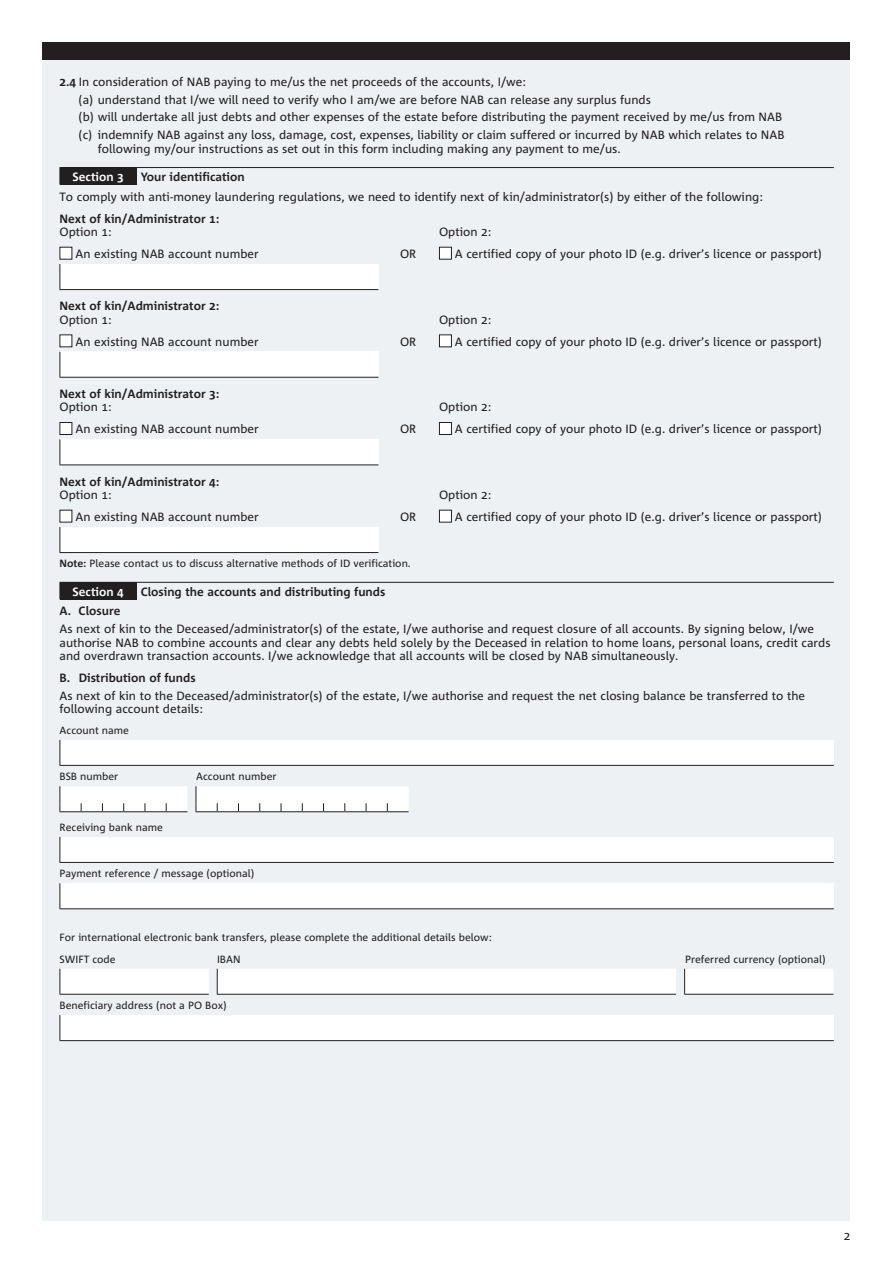
<style>
.page{position:relative;width:893px;height:1263px;background:#fff}
.page>*{position:absolute;margin:0;border:0;box-sizing:border-box;transform-origin:0 0}
.t1{font:12px/17.7px "Corpid";color:#231f20}
.t2{font:700 12px "Corpid";color:#231f20}
.t3{font:700 12px "Corpid";color:#fff}
.t4{font:10.5px/22px "Corpid";color:#231f20}
.s1{font-weight:700}
</style>
<div class="page">
<div style="left:43px;top:60px;width:807px;height:1160px;background:#edf1f3"></div>
<div style="left:60px;top:168px;width:76px;height:17px;background:#231f20"></div>
<hr style="left:60px;top:167px;width:76px;height:1px;background:#231f20">
<hr style="left:136px;top:167px;width:698px;height:1px;background:#231f20">
<svg style="left:136px;top:168px;width:1px;height:17px"></svg>
<div style="left:60px;top:247px;width:12px;height:12px;background:#fff"></div>
<div style="left:439px;top:247px;width:12px;height:12px;background:#fff"></div>
<div style="left:439px;top:247px;width:13px;height:13px;border:1px solid #231f20"></div>
<div style="left:60px;top:264px;width:318px;height:26px;background:#fff"></div>
<svg style="left:60px;top:264px;width:1px;height:25px"></svg>
<hr style="left:60px;top:289px;width:318px;height:1px;background:#231f20">
<div style="left:60px;top:335px;width:12px;height:12px;background:#fff"></div>
<div style="left:439px;top:335px;width:12px;height:12px;background:#fff"></div>
<div style="left:439px;top:334px;width:13px;height:13px;border:1px solid #231f20"></div>
<div style="left:60px;top:352px;width:318px;height:25px;background:#fff"></div>
<svg style="left:60px;top:352px;width:1px;height:25px"></svg>
<hr style="left:60px;top:377px;width:318px;height:1px;background:#231f20">
<div style="left:60px;top:422px;width:12px;height:12px;background:#fff"></div>
<div style="left:60px;top:422px;width:12px;height:13px;border:1px solid #231f20"></div>
<div style="left:439px;top:422px;width:12px;height:12px;background:#fff"></div>
<div style="left:439px;top:422px;width:13px;height:13px;border:1px solid #231f20"></div>
<div style="left:60px;top:439px;width:318px;height:26px;background:#fff"></div>
<svg style="left:60px;top:439px;width:1px;height:25px"></svg>
<hr style="left:60px;top:464px;width:318px;height:1px;background:#231f20">
<div style="left:60px;top:510px;width:12px;height:12px;background:#fff"></div>
<div style="left:439px;top:510px;width:12px;height:12px;background:#fff"></div>
<div style="left:439px;top:510px;width:13px;height:12px;border:1px solid #231f20"></div>
<div style="left:60px;top:527px;width:318px;height:25px;background:#fff"></div>
<svg style="left:60px;top:527px;width:1px;height:25px"></svg>
<hr style="left:60px;top:552px;width:318px;height:1px;background:#231f20">
<div style="left:60px;top:582px;width:76px;height:17px;background:#231f20"></div>
<hr style="left:136px;top:582px;width:698px;height:1px;background:#231f20">
<svg style="left:136px;top:583px;width:1px;height:16px"></svg>
<div style="left:60px;top:740px;width:774px;height:25px;background:#fff"></div>
<svg style="left:60px;top:740px;width:1px;height:25px"></svg>
<hr style="left:60px;top:765px;width:774px;height:1px;background:#231f20">
<svg style="left:60px;top:786px;width:349px;height:26px;background:#f4f4f4"></svg>
<div style="left:60px;top:837px;width:774px;height:25px;background:#fff"></div>
<svg style="left:60px;top:837px;width:1px;height:25px"></svg>
<hr style="left:60px;top:862px;width:774px;height:1px;background:#231f20">
<div style="left:60px;top:883px;width:774px;height:26px;background:#fff"></div>
<svg style="left:60px;top:883px;width:1px;height:25px"></svg>
<hr style="left:60px;top:908px;width:774px;height:1px;background:#231f20">
<div style="left:60px;top:969px;width:773px;height:25px;background:#fff"></div>
<hr style="left:60px;top:994px;width:149px;height:1px;background:#231f20">
<hr style="left:217px;top:994px;width:459px;height:1px;background:#231f20">
<hr style="left:684px;top:994px;width:149px;height:1px;background:#231f20">
<div style="left:60px;top:1015px;width:774px;height:26px;background:#fff"></div>
<svg style="left:60px;top:1015px;width:1px;height:25px"></svg>
<hr style="left:60px;top:1040px;width:774px;height:1px;background:#231f20">
<div style="left:43px;top:43px;width:807px;height:17px;background:#231f20"></div>
<p class="t1" style="left:79px;top:73px;width:707px;text-indent:-19px"><span class="s1">2.4</span> In consideration of NAB paying to me/us the net proceeds of the accounts, I/we:<br>(a) understand that I/we will need to verify who I am/we are before NAB can release any surplus funds<br>(b) will undertake all just debts and other expenses of the estate before distributing the payment received by me/us from NAB (c) indemnify NAB against any loss, damage, cost, expenses, liability or claim suffered or incurred by NAB which relates to NAB</p>
<p class="t1" style="left:98px;top:140px;width:524px">following my/our instructions as set out in this form including making any payment to me/us.</p>
<p class="t3" style="left:73px;top:170px;width:53px">Section 3</p>
<p class="t2" style="left:141px;top:170px;width:106px">Your identification</p>
<p class="t1" style="left:60px;top:188px;width:705px">To comply with anti-money laundering regulations, we need to identify next of kin/administrator(s) by either of the following:</p>
<p class="t2" style="left:60px;top:212px;width:161px">Next of kin/Administrator 1:</p>
<p class="t1" style="left:60px;top:223px;width:54px">Option 1:</p>
<p class="t1" style="left:439px;top:223px;width:54px">Option 2:</p>
<p class="t1" style="left:75px;top:245px;width:185px">An existing NAB account number</p>
<p class="t1" style="left:400px;top:245px;width:18px">OR</p>
<p class="t1" style="left:455px;top:245px;width:368px">A certified copy of your photo ID (e.g. driver’s licence or passport)</p>
<p class="t2" style="left:60px;top:299px;width:161px">Next of kin/Administrator 2:</p>
<p class="t1" style="left:60px;top:311px;width:54px">Option 1:</p>
<p class="t1" style="left:439px;top:311px;width:54px">Option 2:</p>
<p class="t1" style="left:75px;top:333px;width:185px">An existing NAB account number</p>
<p class="t1" style="left:400px;top:333px;width:18px">OR</p>
<p class="t1" style="left:455px;top:333px;width:368px">A certified copy of your photo ID (e.g. driver’s licence or passport)</p>
<p class="t2" style="left:60px;top:387px;width:161px">Next of kin/Administrator 3:</p>
<p class="t1" style="left:60px;top:398px;width:54px">Option 1:</p>
<p class="t1" style="left:439px;top:398px;width:54px">Option 2:</p>
<p class="t1" style="left:75px;top:420px;width:185px">An existing NAB account number</p>
<p class="t1" style="left:400px;top:420px;width:18px">OR</p>
<p class="t1" style="left:455px;top:420px;width:368px">A certified copy of your photo ID (e.g. driver’s licence or passport)</p>
<p class="t2" style="left:60px;top:475px;width:161px">Next of kin/Administrator 4:</p>
<p class="t1" style="left:60px;top:486px;width:54px">Option 1:</p>
<p class="t1" style="left:439px;top:486px;width:54px">Option 2:</p>
<p class="t1" style="left:75px;top:508px;width:185px">An existing NAB account number</p>
<p class="t1" style="left:400px;top:508px;width:18px">OR</p>
<p class="t1" style="left:455px;top:508px;width:368px">A certified copy of your photo ID (e.g. driver’s licence or passport)</p>
<p class="t4" style="left:60px;top:553px;width:353px"><span class="s1">Note:</span> Please contact us to discuss alternative methods of ID verification.</p>
<p class="t3" style="left:73px;top:585px;width:53px">Section 4</p>
<p class="t2" style="left:141px;top:585px;width:246px">Closing the accounts and distributing funds</p>
<p class="t2" style="left:60px;top:604px;width:62px">A. Closure</p>
<p class="t1" style="left:60px;top:622px;width:773px;line-height:13.5px">As next of kin to the Deceased/administrator(s) of the estate, I/we authorise and request closure of all accounts. By signing below, I/we authorise NAB to combine accounts and clear any debts held solely by the Deceased in relation to home loans, personal loans, credit cards and overdrawn transaction accounts. I/we acknowledge that all accounts will be closed by NAB simultaneously.</p>
<p class="t2" style="left:60px;top:671px;width:138px">B. Distribution of funds</p>
<p class="t1" style="left:60px;top:689px;width:747px;line-height:13.5px">As next of kin to the Deceased/administrator(s) of the estate, I/we authorise and request the net closing balance be transferred to the following account details:</p>
<p class="t4" style="left:60px;top:719px;width:71px">Account name</p>
<p class="t4" style="left:60px;top:766px;width:60px">BSB number</p>
<p class="t4" style="left:196px;top:766px;width:82px">Account number</p>
<p class="t4" style="left:60px;top:816px;width:105px">Receiving bank name</p>
<p class="t4" style="left:60px;top:863px;width:196px">Payment reference / message (optional)</p>
<p class="t4" style="left:60px;top:926px;width:434px">For international electronic bank transfers, please complete the additional details below:<br>SWIFT code</p>
<p class="t4" style="left:217px;top:948px;width:25px">IBAN</p>
<p class="t4" style="left:685px;top:948px;width:142px">Preferred currency (optional)</p>
<p class="t4" style="left:60px;top:994px;width:169px">Beneficiary address (not a PO Box)</p>
</div>
